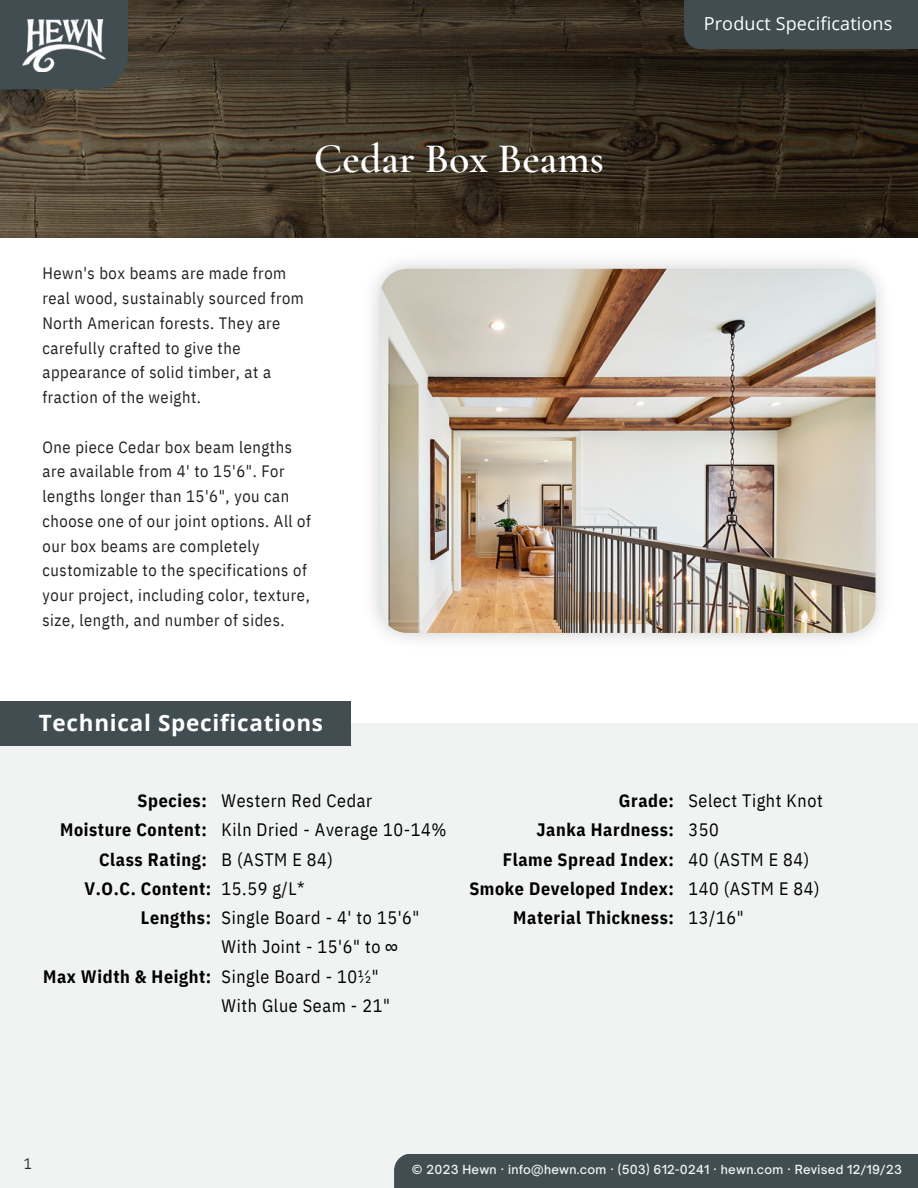
<style>
.page{position:relative;width:918px;height:1188px;background:#fff}
.page>*{position:absolute;margin:0;border:0;box-sizing:border-box;transform-origin:0 0}
.t1{font:600 42px "Cormorant Garamond";color:#fff}
.t2{font:700 22.5px "Open Sans";letter-spacing:.03em;color:#fff}
.t3{font:18px "IBM Plex Sans Cond";letter-spacing:.035em;color:#000}
.t4{font:700 18px "IBM Plex Sans Cond";letter-spacing:.035em;color:#000}
.t5{font:18px "Open Sans";letter-spacing:.01em;color:#fff}
.t6{font:16.5px/24.8px "IBM Plex Sans Cond";letter-spacing:.035em;color:#231f20}
.t7{font:15px "IBM Plex Sans Cond";color:#2e2e2e}
.t8{font:500 12px "Open Sauce One";letter-spacing:.02em;color:#edf3f5}
</style>
<div class="page">
<img style="left:0;top:0;width:918px;height:237px">
<div style="left:0;top:0;width:128px;height:89px;background:#414d51"></div>
<img style="left:23px;top:19px;width:82px;height:53px">
<img style="left:373px;top:262px;width:509px;height:378px">
<img style="left:380px;top:269px;width:495px;height:364px;border-radius:27px">
<div style="left:0;top:724px;width:918px;height:464px;background:#f1f3f3"></div>
<div style="left:684px;top:0;width:234px;height:49px;background:#414d51"></div>
<div style="left:0;top:701px;width:350px;height:45px;background:#414d51"></div>
<div style="left:394px;top:1154px;width:524px;height:34px;background:#414d51"></div>
<p class="t5" style="left:704px;top:11px;width:190px">Product Specifications</p>
<p class="t1" style="left:314px;top:133px;width:292px">Cedar Box Beams</p>
<p class="t6" style="left:43px;top:261px;width:263px">Hewn's box beams are made from real wood, sustainably sourced from<br>North American forests. They are carefully crafted to give the appearance of solid timber, at a fraction of the weight.</p>
<p class="t6" style="left:43px;top:434px;width:270px">One piece Cedar box beam lengths are available from 4' to 15'6". For lengths longer than 15'6", you can choose one of our joint options. All of our box beams are completely customizable to the specifications of your project, including color, texture, size, length, and number of sides.</p>
<p class="t2" style="left:39px;top:707px;width:286px">Technical Specifications</p>
<p class="t4" style="left:138px;top:789px;width:71px">Species:</p>
<p class="t4" style="left:60px;top:818px;width:148px">Moisture Content:</p>
<p class="t4" style="left:99px;top:847px;width:109px">Class Rating:</p>
<p class="t4" style="left:85px;top:876px;width:128px">V.O.C. Content:</p>
<p class="t4" style="left:141px;top:906px;width:72px">Lengths:</p>
<p class="t4" style="left:43px;top:964px;width:170px">Max Width &amp; Height:</p>
<p class="t3" style="left:222px;top:789px;width:152px">Western Red Cedar</p>
<p class="t3" style="left:222px;top:818px;width:227px">Kiln Dried - Average 10-14%</p>
<p class="t3" style="left:222px;top:847px;width:113px">B (ASTM E 84)</p>
<p class="t3" style="left:222px;top:876px;width:85px">15.59 g/L*</p>
<p class="t3" style="left:222px;top:906px;width:199px">Single Board - 4' to 15'6"</p>
<p class="t3" style="left:222px;top:935px;width:177px">With Joint - 15'6" to ∞</p>
<p class="t3" style="left:222px;top:964px;width:159px">Single Board - 10½"</p>
<p class="t3" style="left:222px;top:993px;width:170px">With Glue Seam - 21"</p>
<p class="t4" style="left:619px;top:789px;width:57px">Grade:</p>
<p class="t4" style="left:537px;top:818px;width:139px">Janka Hardness:</p>
<p class="t4" style="left:503px;top:847px;width:173px">Flame Spread Index:</p>
<p class="t4" style="left:469px;top:876px;width:206px">Smoke Developed Index:</p>
<p class="t4" style="left:513px;top:906px;width:162px">Material Thickness:</p>
<p class="t3" style="left:688px;top:789px;width:136px">Select Tight Knot</p>
<p class="t3" style="left:688px;top:818px;width:32px">350</p>
<p class="t3" style="left:688px;top:847px;width:122px">40 (ASTM E 84)</p>
<p class="t3" style="left:688px;top:876px;width:133px">140 (ASTM E 84)</p>
<p class="t3" style="left:688px;top:906px;width:57px">13/16"</p>
<p class="t7" style="left:24px;top:1153px;width:10px">1</p>
<p class="t8" style="left:412px;top:1162px;width:492px">© 2023 Hewn · info@hewn.com · (503) 612-0241 · hewn.com · Revised 12/19/23</p>
</div>
